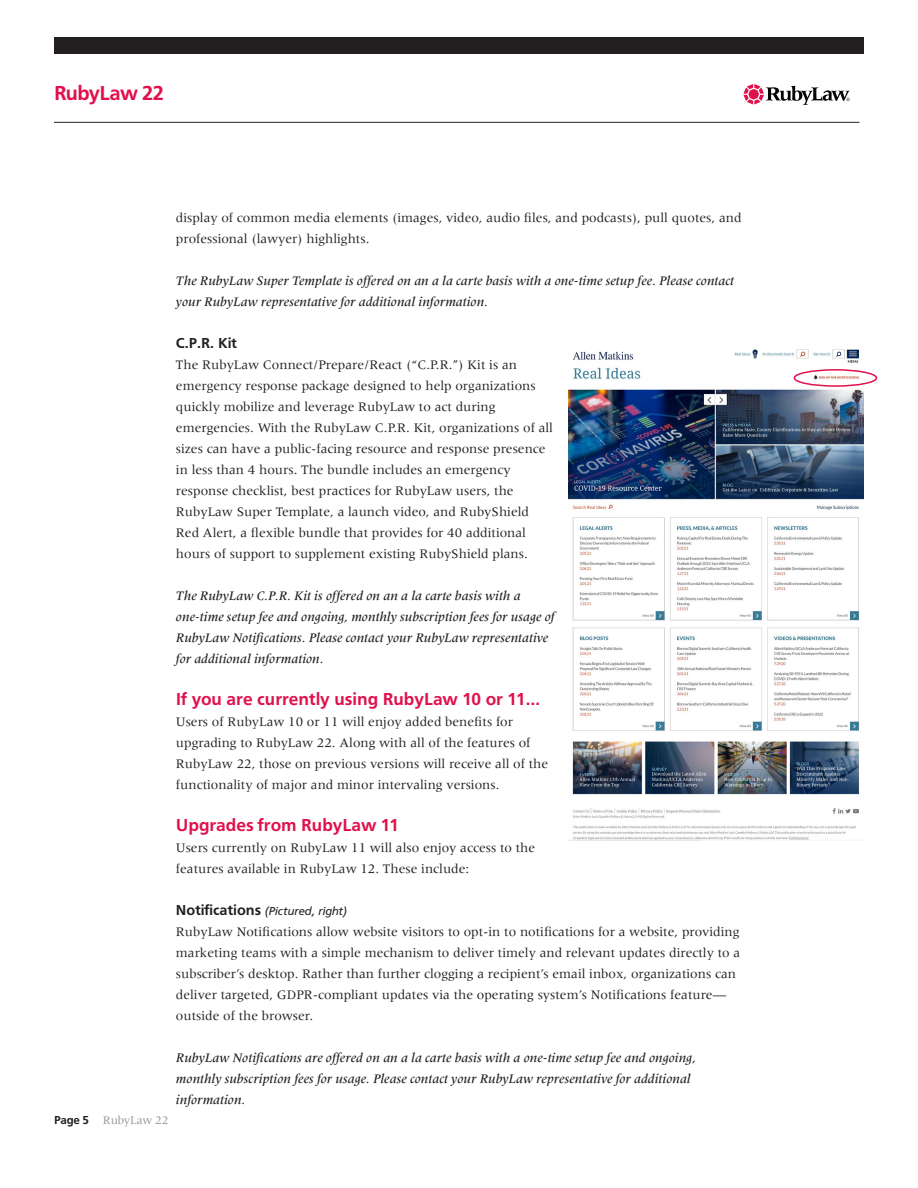
<style>
.page{position:relative;width:918px;height:1188px;background:#fff}
.page>*{position:absolute;margin:0;border:0;box-sizing:border-box;transform-origin:0 0}
.Chapter_title{font:700 21px "Carto Gothic Std";letter-spacing:-.03em;color:#e0104b}
.Body{font:700 18px "Carto Gothic Std";color:#e0104b}
.Body-2{font:700 15px "Carto Gothic Std";color:#231f20}
.Body-3{font:13.5px/21px "Meridien LT Std";color:#231f20}
.Body-4{font:italic 500 13.5px/21px "Meridien LT Std";letter-spacing:.01em;color:#231f20}
.Body-5{font:italic 12px "Carto Gothic Std";color:#231f20}
.t1{font:12px "Meridien LT Std";letter-spacing:-.02em;color:#939598}
.s1{font-weight:700;font-style:normal;font-size:15px}
.s2{font-family:"Carto Gothic Std";font-weight:700;color:#231f20}
</style>
<div class="page">
<div style="left:54px;top:38px;width:810px;height:16px;background:#231f20"></div>
<hr style="left:54px;top:122px;width:806px;height:1px;background:#231f20">
<svg style="left:743px;top:84px;width:107px;height:21px"></svg>
<img style="left:568px;top:349px;width:296px;height:491px">
<div style="left:794px;top:369px;width:83px;height:18px;border:2px solid #e0104b;border-radius:50%"></div>
<p class="Chapter_title" style="left:54px;top:81px;width:112px">RubyLaw 22</p>
<p class="Body-3" style="left:176px;top:207px;width:567px">display of common media elements (images, video, audio files, and podcasts), pull quotes, and professional (lawyer) highlights.</p>
<p class="Body-4" style="left:176px;top:270px;width:560px">The RubyLaw Super Template is offered on an a la carte basis with a one-time setup fee. Please contact your RubyLaw representative for additional information.</p>
<p class="Body-2" style="left:176px;top:334px;width:63px">C.P.R. Kit</p>
<p class="Body-3" style="left:176px;top:354px;width:379px">The RubyLaw Connect/Prepare/React (“C.P.R.”) Kit is an emergency response package designed to help organizations quickly mobilize and leverage RubyLaw to act during emergencies. With the RubyLaw C.P.R. Kit, organizations of all sizes can have a public-facing resource and response presence in less than 4 hours. The bundle includes an emergency response checklist, best practices for RubyLaw users, the RubyLaw Super Template, a launch video, and RubyShield Red Alert, a flexible bundle that provides for 40 additional hours of support to supplement existing RubyShield plans.</p>
<p class="Body-4" style="left:176px;top:585px;width:380px">The RubyLaw C.P.R. Kit is offered on an a la carte basis with a one-time setup fee and ongoing, monthly subscription fees for usage of RubyLaw Notifications. Please contact your RubyLaw representative for additional information.</p>
<p class="Body" style="left:176px;top:689px;width:366px">If you are currently using RubyLaw 10 or 11…</p>
<p class="Body-3" style="left:176px;top:711px;width:374px">Users of RubyLaw 10 or 11 will enjoy added benefits for upgrading to RubyLaw 22. Along with all of the features of RubyLaw 22, those on previous versions will receive all of the functionality of major and minor intervaling versions.</p>
<p class="Body" style="left:176px;top:815px;width:225px">Upgrades from RubyLaw 11</p>
<p class="Body-3" style="left:176px;top:837px;width:361px">Users currently on RubyLaw 11 will also enjoy access to the features available in RubyLaw 12. These include:</p>
<p class="Body-5" style="left:176px;top:904px;width:173px"><span class="s1">Notifications</span> (Pictured, right)</p>
<p class="Body-3" style="left:176px;top:921px;width:566px">RubyLaw Notifications allow website visitors to opt-in to notifications for a website, providing marketing teams with a simple mechanism to deliver timely and relevant updates directly to a subscriber’s desktop. Rather than further clogging a recipient’s email inbox, organizations can deliver targeted, GDPR-compliant updates via the operating system’s Notifications feature— outside of the browser.</p>
<p class="Body-4" style="left:176px;top:1047px;width:521px">RubyLaw Notifications are offered on an a la carte basis with a one-time setup fee and ongoing, monthly subscription fees for usage. Please contact your RubyLaw representative for additional information.</p>
<p class="t1" style="left:54px;top:1113px;width:116px"><span class="s2">Page 5</span> RubyLaw 22</p>
</div>
